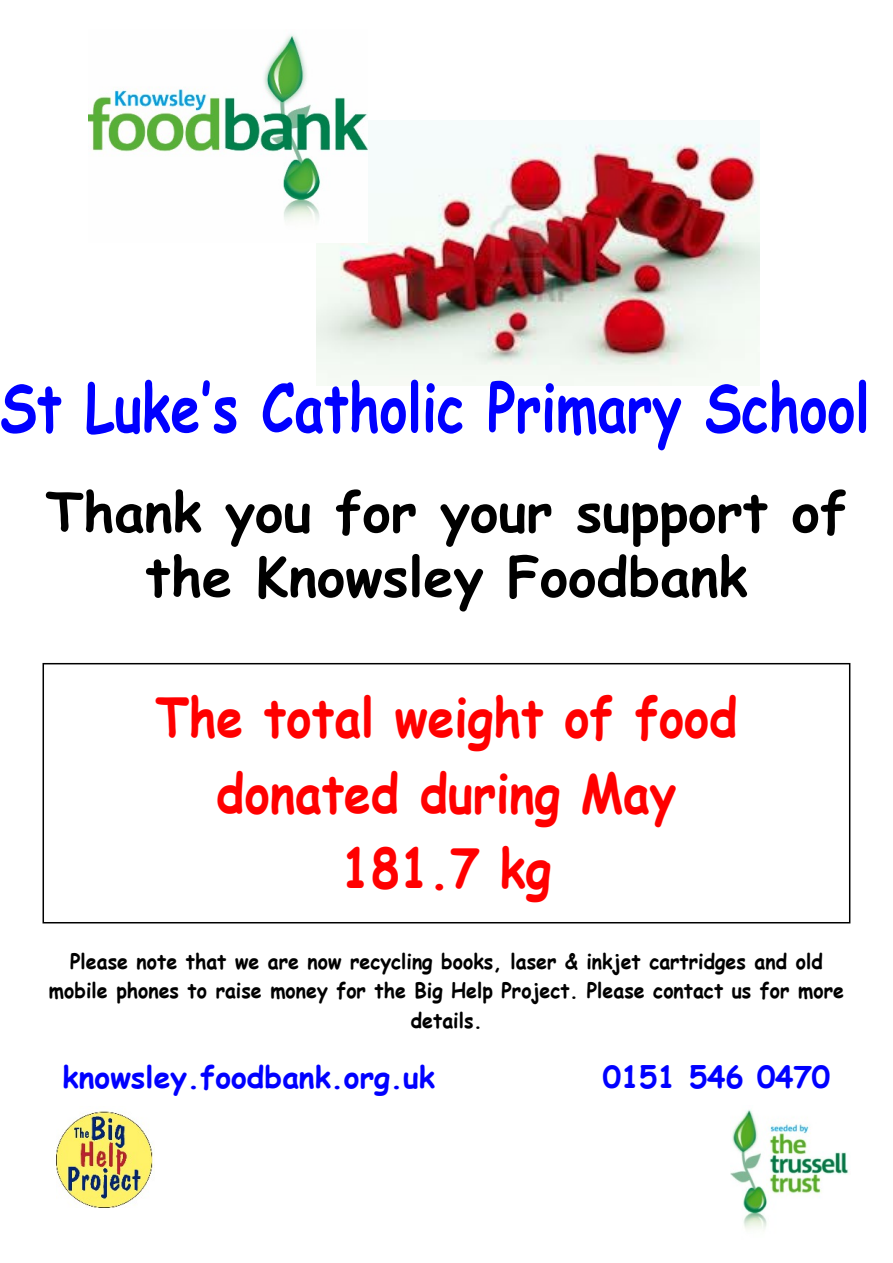
<style>
.page{position:relative;width:893px;height:1263px;background:#fff}
.page>*{position:absolute;margin:0;border:0;box-sizing:border-box;transform-origin:0 0}
.t1{font:700 66.3px "Comic Sans MS";color:#00f;scale:.8 1}
.t2{font:700 54px/75.2px "Comic Sans MS";color:#f00;text-align:center;scale:.89 1}
.t3{font:700 54px/64.7px "Comic Sans MS";color:#000;text-align:center}
.t4{font:700 30px "Comic Sans MS";color:#00f}
.t5{font:700 21px/29.2px "Comic Sans MS";color:#000;text-align:center;scale:.93 1}
</style>
<div class="page">
<div style="left:43px;top:663px;width:807px;height:260px;background:#fff;border:2px solid #000"></div>
<img style="left:730px;top:1109px;width:119px;height:120px">
<img style="left:57px;top:1111px;width:98px;height:97px">
<img style="left:317px;top:142px;width:442px;height:244px">
<img style="left:88px;top:35px;width:280px;height:207px">
<h1 class="t1" style="left:0;top:379px;width:1089px">St Luke’s Catholic Primary School</h1>
<h2 class="t3" style="left:46px;top:485px;width:803px">Thank you for your support of the Knowsley Foodbank</h2>
<h2 class="t2" style="left:155px;top:686px;width:656px">The total weight of food donated during May<br>181.7 kg</h2>
<p class="t5" style="left:49px;top:949px;width:856px">Please note that we are now recycling books, laser &amp; inkjet cartridges and old mobile phones to raise money for the Big Help Project. Please contact us for more details.</p>
<h3 class="t4" style="left:63px;top:1064px;width:374px">knowsley.foodbank.org.uk</h3>
<h3 class="t4" style="left:603px;top:1064px;width:229px">0151 546 0470</h3>
</div>
